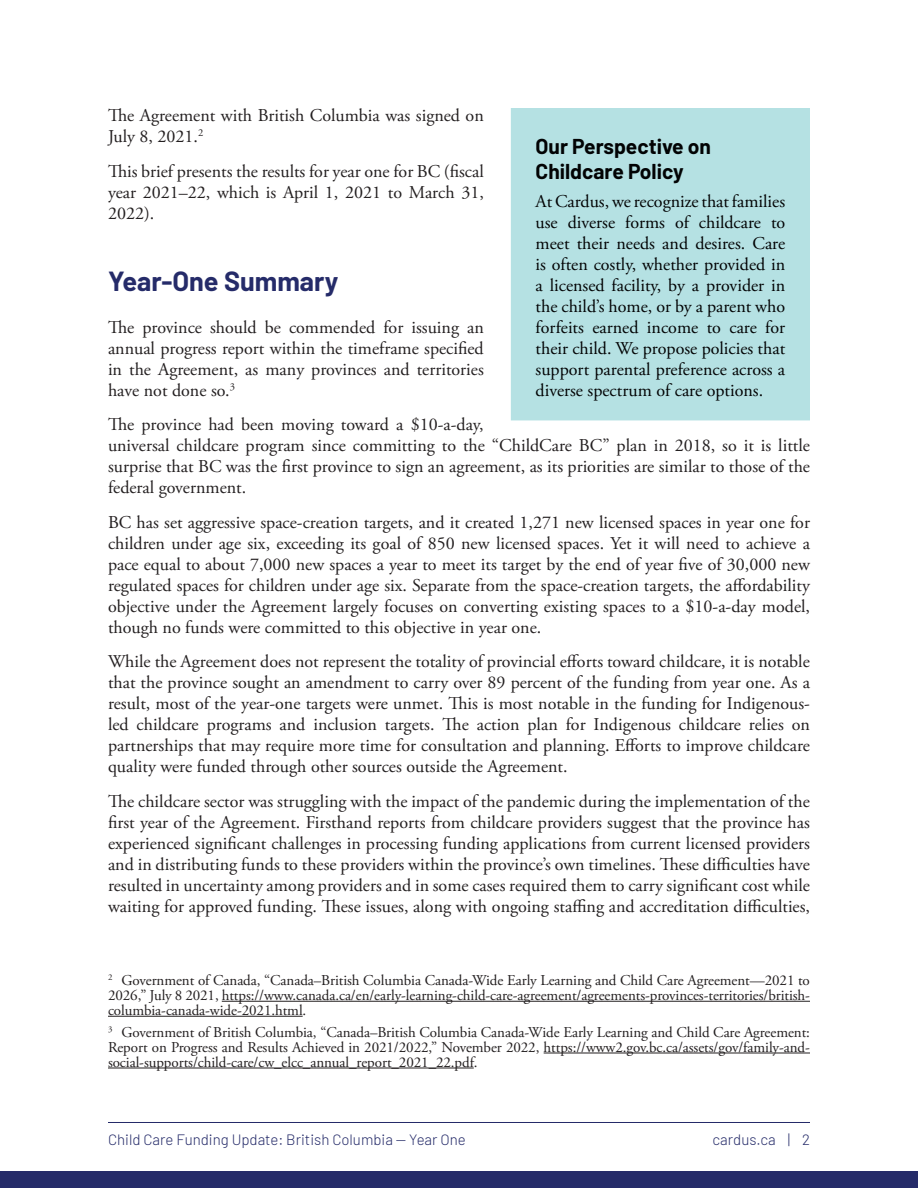
<style>
.page{position:relative;width:918px;height:1188px;background:#fff}
.page>*{position:absolute;margin:0;border:0;box-sizing:border-box;transform-origin:0 0}
.Heading_1_-_no_bar{font:700 27px "Barlow";color:#252b69}
.Heading_3{font:700 21px/25.2px "Barlow";color:#020304}
.t1{font:18px/21px "Adobe Garamond Pro";color:#231f20;text-align:justify}
.t2{font:18px/21px "Adobe Garamond Pro";color:#020304;text-align:justify}
.Footnote_text{font:15px/15px "Adobe Garamond Pro";letter-spacing:-.005em;color:#231f20;text-align:justify}
.t3{font:300 15px "Barlow";color:#252b69}
</style>
<div class="page">
<div style="left:0;top:1171px;width:918px;height:17px;background:#252b69"></div>
<hr style="left:108px;top:1122px;width:702px;height:1px;background:#252b69">
<hr style="left:222px;top:1001px;width:588px;height:1px;background:#231f20">
<hr style="left:108px;top:1016px;width:195px;height:1px;background:#231f20">
<hr style="left:544px;top:1053px;width:266px;height:1px;background:#231f20">
<hr style="left:108px;top:1068px;width:366px;height:1px;background:#231f20">
<div style="left:510px;top:108px;width:300px;height:313px;background:#b5e1e3"></div>
<p class="t1" style="left:108px;top:105px;width:377px">The Agreement with British Columbia was signed on<br>July 8, 2021.<sup>2</sup></p>
<p class="t1" style="left:108px;top:161px;width:377px">This brief presents the results for year one for BC (fiscal year 2021–22, which is April 1, 2021 to March 31, 2022).</p>
<p class="Heading_3" style="left:536px;top:132px;width:177px">Our Perspective on<br>Childcare Policy</p>
<p class="t2" style="left:536px;top:191px;width:251px">At Cardus, we recognize that families use diverse forms of childcare to meet their needs and desires. Care is often costly, whether provided in a licensed facility, by a provider in the child’s home, or by a parent who forfeits earned income to care for their child. We propose policies that support parental preference across a diverse spectrum of care options.</p>
<p class="Heading_1_-_no_bar" style="left:108px;top:262px;width:232px">Year-One Summary</p>
<p class="t1" style="left:108px;top:317px;width:377px">The province should be commended for issuing an annual progress report within the timeframe specified in the Agreement, as many provinces and territories have not done so.<sup>3</sup></p>
<p class="t1" style="left:108px;top:415px;width:704px;text-align:left">The province had been moving toward a $10-a-day,<br>universal childcare program since committing to the “ChildCare BC” plan in 2018, so it is little surprise that BC was the first province to sign an agreement, as its priorities are similar to those of the federal government.</p>
<p class="t1" style="left:108px;top:512px;width:704px">BC has set aggressive space-creation targets, and it created 1,271 new licensed spaces in year one for children under age six, exceeding its goal of 850 new licensed spaces. Yet it will need to achieve a pace equal to about 7,000 new spaces a year to meet its target by the end of year five of 30,000 new regulated spaces for children under age six. Separate from the space-creation targets, the affordability objective under the Agreement largely focuses on converting existing spaces to a $10-a-day model, though no funds were committed to this objective in year one.</p>
<p class="t1" style="left:108px;top:652px;width:704px">While the Agreement does not represent the totality of provincial efforts toward childcare, it is notable that the province sought an amendment to carry over 89 percent of the funding from year one. As a result, most of the year-one targets were unmet. This is most notable in the funding for Indigenous&shy;led childcare programs and inclusion targets. The action plan for Indigenous childcare relies on partnerships that may require more time for consultation and planning. Efforts to improve childcare quality were funded through other sources outside the Agreement.</p>
<p class="t1" style="left:108px;top:791px;width:704px">The childcare sector was struggling with the impact of the pandemic during the implementation of the first year of the Agreement. Firsthand reports from childcare providers suggest that the province has experienced significant challenges in processing funding applications from current licensed providers and in distributing funds to these providers within the province’s own timelines. These difficulties have resulted in uncertainty among providers and in some cases required them to carry significant cost while waiting for approved funding. These issues, along with ongoing staffing and accreditation difficulties,</p>
<p class="Footnote_text" style="left:108px;top:973px;width:704px"><sup>2</sup> Government of Canada, “Canada–British Columbia Canada-Wide Early Learning and Child Care Agreement—2021 to 2026,” July 8 2021, https://www.canada.ca/en/early-learning-child-care-agreement/agreements-provinces-territories/british&shy;columbia-canada-wide-2021.html.</p>
<p class="Footnote_text" style="left:108px;top:1025px;width:704px"><sup>3</sup> Government of British Columbia, “Canada–British Columbia Canada-Wide Early Learning and Child Care Agreement:<br>Report on Progress and Results Achieved in 2021/2022,” November 2022, https://www2.gov.bc.ca/assets/gov/family-and&shy;social-supports/child-care/cw_elcc_annual_report_2021_22.pdf.</p>
<p class="t3" style="left:108px;top:1129px;width:359px">Child Care Funding Update: British Columbia — Year One</p>
<p class="t3" style="left:713px;top:1129px;width:99px">cardus.ca | 2</p>
</div>
